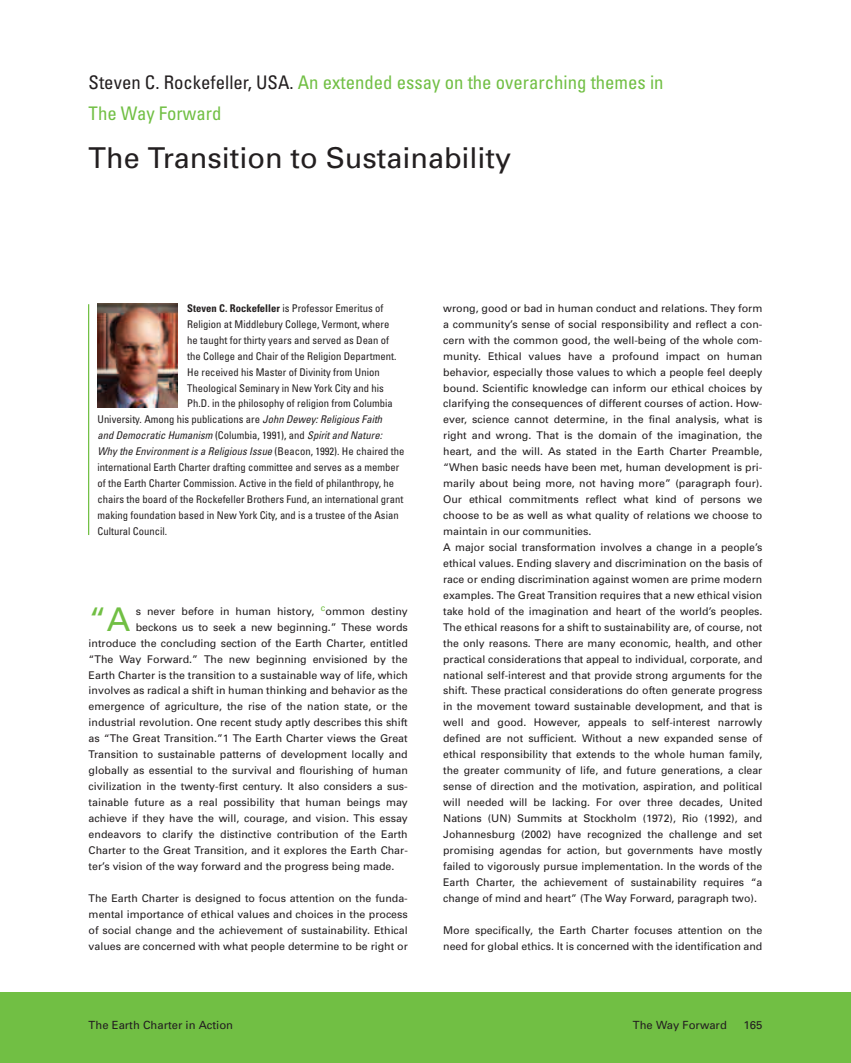
<style>
.page{position:relative;width:851px;height:1063px;background:#fff}
.page>*{position:absolute;margin:0;border:0;box-sizing:border-box;transform-origin:0 0}
.t1{font:32.62px "Univers";color:#71bf44}
.t2{font:28.75px "Univers";color:#231f20}
.t3{font:condensed 18.75px/31.9px "Univers";color:#71bf44}
.t4{font:11.25px "Univers";color:#231f20}
.t5{font:10.62px/16px "Univers";color:#231f20}
.t6{font:condensed 10.62px "Univers";color:#231f20}
.t7{font:italic condensed 10.62px "Univers";color:#231f20}
.s1{color:#231f20}
.s2{font-weight:700}
.s3{font-style:italic}
.s4{font-style:normal}
</style>
<div class="page">
<div style="left:0;top:992px;width:850px;height:71px;background:#71bf44"></div>
<img style="left:97px;top:304px;width:80px;height:103px">
<hr style="left:88px;top:304px;width:1px;height:231px;background:#71bf44">
<h3 class="t3" style="left:89px;top:68px;width:576px"><span class="s1">Steven C. Rockefeller, USA.</span> An extended essay on the overarching themes in<br>The Way Forward</h3>
<h2 class="t2" style="left:89px;top:148px;width:424px">The Transition to Sustainability</h2>
<p class="t6" style="left:187px;top:304px;width:197px"><span class="s2">Steven C. Rockefeller</span> is Professor Emeritus of</p>
<p class="t6" style="left:187px;top:320px;width:204px">Religion at Middlebury College, Vermont, where</p>
<p class="t6" style="left:187px;top:336px;width:203px">he taught for thirty years and served as Dean of</p>
<p class="t6" style="left:187px;top:352px;width:210px">the College and Chair of the Religion Department.</p>
<p class="t6" style="left:187px;top:368px;width:194px">He received his Master of Divinity from Union</p>
<p class="t6" style="left:187px;top:384px;width:198px">Theological Seminary in New York City and his</p>
<p class="t6" style="left:187px;top:400px;width:207px">Ph.D. in the philosophy of religion from Columbia</p>
<p class="t6" style="left:97px;top:416px;width:286px">University. Among his publications are <span class="s3">John Dewey: Religious Faith</span></p>
<p class="t7" style="left:97px;top:432px;width:286px">and Democratic Humanism <span class="s4">(Columbia, 1991), and</span> Spirit and Nature:</p>
<p class="t7" style="left:97px;top:448px;width:308px">Why the Environment is a Religious Issue <span class="s4">(Beacon, 1992). He chaired the</span></p>
<p class="t6" style="left:97px;top:464px;width:303px">international Earth Charter drafting committee and serves as a member</p>
<p class="t6" style="left:97px;top:480px;width:298px">of the Earth Charter Commission. Active in the field of philanthropy, he</p>
<p class="t6" style="left:97px;top:495px;width:307px">chairs the board of the Rockefeller Brothers Fund, an international grant</p>
<p class="t6" style="left:97px;top:511px;width:302px">making foundation based in New York City, and is a trustee of the Asian</p>
<p class="t6" style="left:97px;top:527px;width:71px">Cultural Council.</p>
<h1 class="t1" style="left:89px;top:607px;width:43px">“A</h1>
<p class="t5" style="left:136px;top:604px;width:273px">s never before in human history, <sup>c</sup>ommon destiny</p>
<p class="t5" style="left:136px;top:620px;width:273px">beckons us to seek a new beginning.” These words</p>
<p class="t5" style="left:89px;top:636px;width:321px">introduce the concluding section of the Earth Charter, entitled</p>
<p class="t5" style="left:89px;top:652px;width:320px">“The Way Forward.” The new beginning envisioned by the</p>
<p class="t5" style="left:89px;top:668px;width:321px">Earth Charter is the transition to a sustainable way of life, which</p>
<p class="t5" style="left:89px;top:684px;width:320px">involves as radical a shift in human thinking and behavior as the</p>
<p class="t5" style="left:89px;top:700px;width:321px">emergence of agriculture, the rise of the nation state, or the</p>
<p class="t5" style="left:89px;top:716px;width:320px">industrial revolution. One recent study aptly describes this shift</p>
<p class="t5" style="left:89px;top:732px;width:320px">as “The Great Transition.”1 The Earth Charter views the Great</p>
<p class="t5" style="left:89px;top:747px;width:320px">Transition to sustainable patterns of development locally and</p>
<p class="t5" style="left:89px;top:763px;width:321px">globally as essential to the survival and flourishing of human</p>
<p class="t5" style="left:89px;top:779px;width:320px">civilization in the twenty-first century. It also considers a sus-</p>
<p class="t5" style="left:89px;top:795px;width:320px">tainable future as a real possibility that human beings may</p>
<p class="t5" style="left:89px;top:811px;width:321px">achieve if they have the will, courage, and vision. This essay</p>
<p class="t5" style="left:89px;top:827px;width:320px">endeavors to clarify the distinctive contribution of the Earth</p>
<p class="t5" style="left:89px;top:843px;width:321px">Charter to the Great Transition, and it explores the Earth Char-</p>
<p class="t5" style="left:89px;top:859px;width:307px">ter’s vision of the way forward and the progress being made.</p>
<p class="t5" style="left:89px;top:891px;width:320px;text-align:justify">The Earth Charter is designed to focus attention on the funda&shy;mental importance of ethical values and choices in the process of social change and the achievement of sustainability. Ethical values are concerned with what people determine to be right or</p>
<p class="t5" style="left:443px;top:301px;width:321px">wrong, good or bad in human conduct and relations. They form a community’s sense of social responsibility and reflect a con&shy;cern with the common good, the well-being of the whole com&shy;munity. Ethical values have a profound impact on human behavior, especially those values to which a people feel deeply bound. Scientific knowledge can inform our ethical choices by clarifying the consequences of different courses of action. How&shy;ever, science cannot determine, in the final analysis, what is right and wrong. That is the domain of the imagination, the heart, and the will. As stated in the Earth Charter Preamble, “When basic needs have been met, human development is pri&shy;marily about being more, not having more” (paragraph four).<br>Our ethical commitments reflect what kind of persons we choose to be as well as what quality of relations we choose to maintain in our communities.<br>A major social transformation involves a change in a people’s ethical values. Ending slavery and discrimination on the basis of race or ending discrimination against women are prime modern examples. The Great Transition requires that a new ethical vision take hold of the imagination and heart of the world’s peoples.<br>The ethical reasons for a shift to sustainability are, of course, not the only reasons. There are many economic, health, and other practical considerations that appeal to individual, corporate, and national self-interest and that provide strong arguments for the shift. These practical considerations do often generate progress in the movement toward sustainable development, and that is well and good. However, appeals to self-interest narrowly defined are not sufficient. Without a new expanded sense of ethical responsibility that extends to the whole human family, the greater community of life, and future generations, a clear sense of direction and the motivation, aspiration, and political will needed will be lacking. For over three decades, United Nations (UN) Summits at Stockholm (1972), Rio (1992), and Johannesburg (2002) have recognized the challenge and set promising agendas for action, but governments have mostly failed to vigorously pursue implementation. In the words of the Earth Charter, the achievement of sustainability requires “a change of mind and heart” (The Way Forward, paragraph two).</p>
<p class="t5" style="left:443px;top:923px;width:320px">More specifically, the Earth Charter focuses attention on the need for global ethics. It is concerned with the identification and</p>
<p class="t4" style="left:89px;top:1021px;width:146px">The Earth Charter in Action</p>
<p class="t4" style="left:632px;top:1021px;width:95px">The Way Forward</p>
<p class="t4" style="left:743px;top:1021px;width:20px">165</p>
</div>
